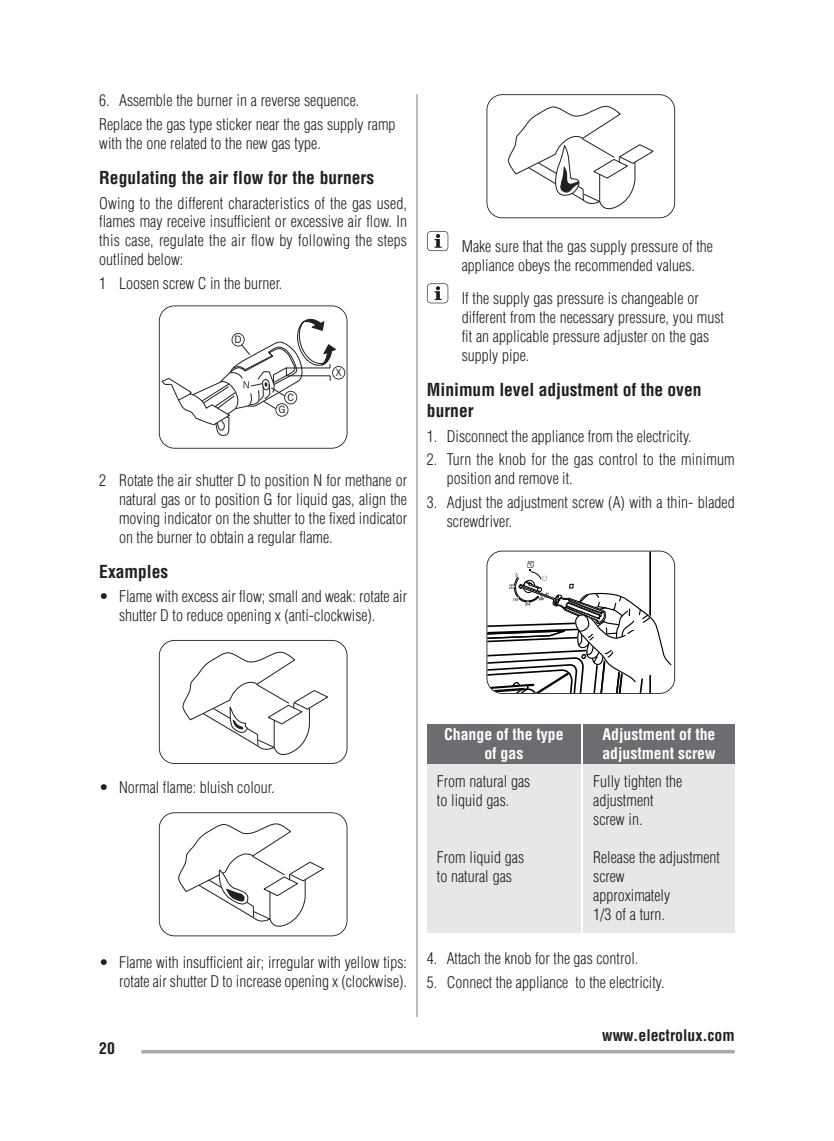
<style>
.page{position:relative;width:834px;height:1141px;background:#fff}
.page>*{position:absolute;margin:0;border:0;box-sizing:border-box;transform-origin:0 0}
.t1{font:700 condensed 17.5px/21px "Helvetica";color:#231f20}
.t2{font:300 condensed 15.75px/18.9px "Helvetica";color:#231f20}
.t3{font:700 condensed 15.75px/18.9px "Helvetica";color:#fff;text-align:center}
.t4{font:700 condensed 15.75px "Helvetica";color:#231f20}
.t5{font:10.67px "Franklin Gothic";color:#231f20}
</style>
<div class="page">
<svg style="left:431px;top:251px;width:14px;height:1px"></svg>
<svg style="left:427px;top:231px;width:21px;height:20px"></svg>
<svg style="left:429px;top:303px;width:17px;height:1px"></svg>
<svg style="left:427px;top:283px;width:21px;height:20px"></svg>
<hr style="left:416px;top:94px;width:2px;height:923px;background:#b2b3b7">
<hr style="left:141px;top:1050px;width:593px;height:3px;background:#a8a9ad">
<svg style="left:162px;top:318px;width:179px;height:118px"></svg>
<div style="left:159px;top:305px;width:188px;height:144px;border:2px solid #231f20;border-radius:16px"></div>
<div style="left:232px;top:333px;width:12px;height:13px;background:#fff;border-radius:50%"></div>
<div style="left:231px;top:333px;width:13px;height:14px;border:2px solid #231f20;border-radius:50%"></div>
<div style="left:276px;top:404px;width:12px;height:12px;background:#fff;border-radius:50%"></div>
<div style="left:275px;top:403px;width:13px;height:14px;border:2px solid #231f20;border-radius:50%"></div>
<div style="left:284px;top:391px;width:13px;height:13px;background:#fff;border-radius:50%"></div>
<div style="left:284px;top:391px;width:13px;height:13px;border:2px solid #231f20;border-radius:50%"></div>
<div style="left:332px;top:366px;width:13px;height:13px;background:#fff;border-radius:50%"></div>
<div style="left:332px;top:366px;width:13px;height:13px;border:2px solid #231f20;border-radius:50%"></div>
<svg style="left:489px;top:552px;width:183px;height:141px"></svg>
<div style="left:486px;top:551px;width:189px;height:143px;border:2px solid #231f20;border-radius:16px"></div>
<svg style="left:182px;top:651px;width:146px;height:104px"></svg>
<div style="left:159px;top:640px;width:188px;height:124px;border:2px solid #231f20;border-radius:16px"></div>
<svg style="left:178px;top:823px;width:146px;height:104px"></svg>
<div style="left:159px;top:812px;width:188px;height:124px;border:2px solid #231f20;border-radius:16px"></div>
<svg style="left:508px;top:105px;width:146px;height:105px"></svg>
<div style="left:486px;top:94px;width:189px;height:124px;border:2px solid #231f20;border-radius:16px"></div>
<div style="left:427px;top:724px;width:153px;height:40px;background:#6c6d70"></div>
<div style="left:583px;top:724px;width:151px;height:40px;background:#6c6d70"></div>
<div style="left:427px;top:764px;width:153px;height:169px;background:#e6e7e9"></div>
<div style="left:583px;top:764px;width:151px;height:169px;background:#e6e7e9"></div>
<p class="t2" style="left:99px;top:90px;width:298px;line-height:23.8px">6. Assemble the burner in a reverse sequence.<br>Replace the gas type sticker near the gas supply ramp</p>
<p class="t2" style="left:99px;top:135px;width:223px">with the one related to the new gas type.</p>
<p class="t1" style="left:99px;top:169px;width:276px">Regulating the air flow for the burners</p>
<p class="t2" style="left:99px;top:195px;width:309px;text-align:justify">Owing to the different characteristics of the gas used, flames may receive insufficient or excessive air flow. In this case, regulate the air flow by following the steps outlined below:</p>
<p class="t2" style="left:99px;top:275px;width:185px">1 Loosen screw C in the burner.</p>
<p class="t5" style="left:234px;top:336px;width:9px">D</p>
<p class="t5" style="left:287px;top:393px;width:8px">C</p>
<p class="t5" style="left:278px;top:406px;width:9px">G</p>
<p class="t5" style="left:336px;top:369px;width:7px">X</p>
<p class="t2" style="left:119px;top:472px;width:289px;text-align:justify;text-indent:-20px">2 Rotate the air shutter D to position N for methane or natural gas or to position G for liquid gas, align the moving indicator on the shutter to the fixed indicator on the burner to obtain a regular flame.</p>
<p class="t1" style="left:99px;top:562px;width:70px">Examples</p>
<p class="t2" style="left:119px;top:588px;width:289px;text-indent:-20px">• Flame with excess air flow; small and weak: rotate air shutter D to reduce opening x (anti-clockwise).</p>
<p class="t2" style="left:461px;top:238px;width:253px">Make sure that the gas supply pressure of the appliance obeys the recommended values.</p>
<p class="t2" style="left:461px;top:290px;width:264px">If the supply gas pressure is changeable or different from the necessary pressure, you must fit an applicable pressure adjuster on the gas supply pipe.</p>
<p class="t1" style="left:427px;top:380px;width:276px">Minimum level adjustment of the oven burner</p>
<p class="t2" style="left:427px;top:428px;width:266px">1. Disconnect the appliance from the electricity.</p>
<p class="t2" style="left:446px;top:451px;width:289px;text-indent:-20px">2. Turn the knob for the gas control to the minimum position and remove it.</p>
<p class="t2" style="left:446px;top:494px;width:289px;text-indent:-20px">3. Adjust the adjustment screw (A) with a thin- bladed screwdriver.</p>
<p class="t2" style="left:99px;top:779px;width:177px">• Normal flame: bluish colour.</p>
<p class="t2" style="left:99px;top:954px;width:309px;text-align:right">• Flame with insufficient air; irregular with yellow tips: rotate air shutter D to increase opening x (clockwise).</p>
<p class="t4" style="left:99px;top:1042px;width:17px">20</p>
<p class="t3" style="left:444px;top:726px;width:121px">Change of the type of gas</p>
<p class="t3" style="left:602px;top:726px;width:115px;text-align:left">Adjustment of the adjustment screw</p>
<p class="t2" style="left:437px;top:774px;width:95px">From natural gas to liquid gas.</p>
<p class="t2" style="left:593px;top:774px;width:91px">Fully tighten the adjustment screw in.</p>
<p class="t2" style="left:593px;top:849px;width:128px">Release the adjustment screw<br>approximately<br>1/3 of a turn.</p>
<p class="t2" style="left:437px;top:849px;width:89px">From liquid gas to natural gas</p>
<p class="t2" style="left:427px;top:951px;width:213px">4. Attach the knob for the gas control.</p>
<p class="t2" style="left:427px;top:974px;width:239px">5. Connect the appliance to the electricity.</p>
<p class="t4" style="left:602px;top:1029px;width:134px">www.electrolux.com</p>
</div>
